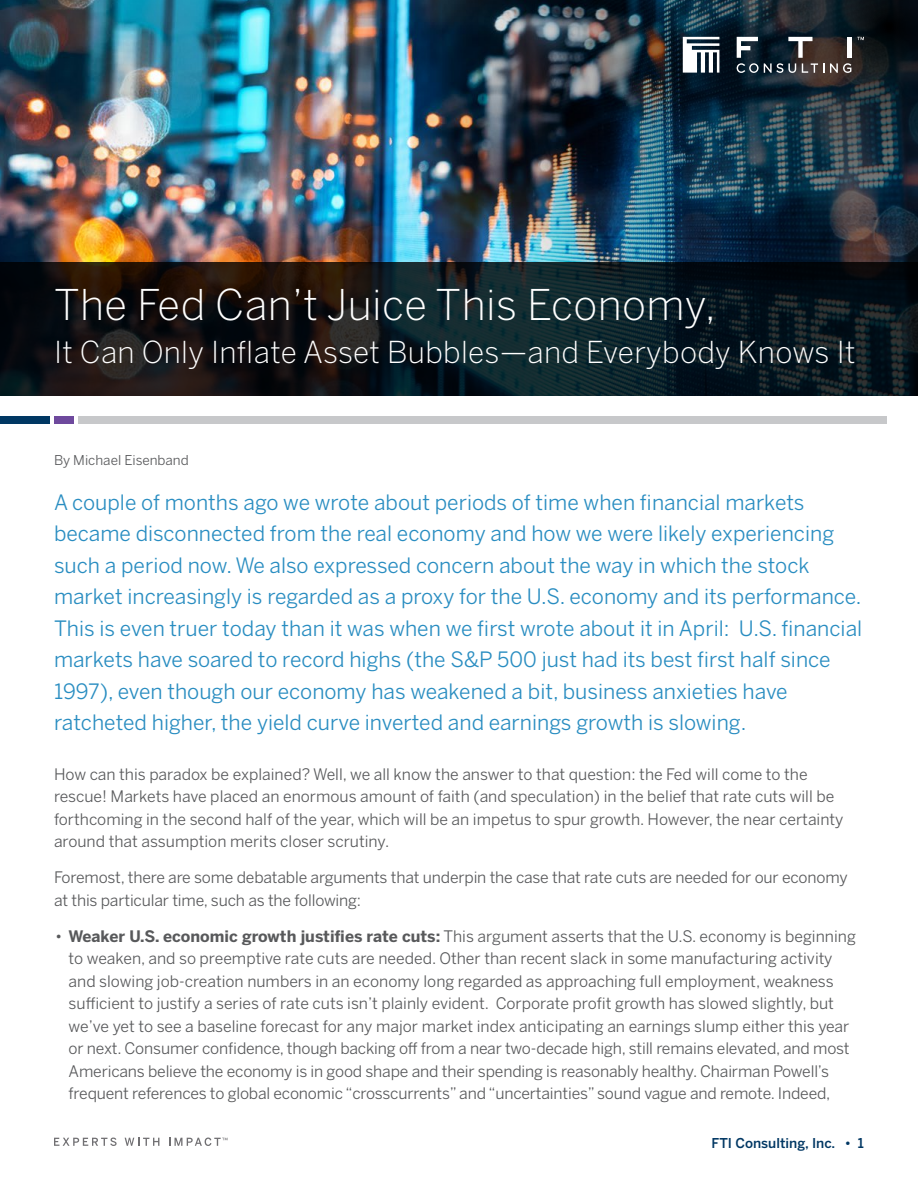
<style>
.page{position:relative;width:918px;height:1188px;background:#fff}
.page>*{position:absolute;margin:0;border:0;box-sizing:border-box;transform-origin:0 0}
.quotes{font:300 42px "Benton Sans";letter-spacing:.01em;color:#fff}
.quotes-2{font:300 30px "Benton Sans";letter-spacing:.01em;color:#fff}
.Intro_text{font:21px/31.5px "Benton Sans";color:#298dc1}
.Body_Text{font:15.75px/22.5px "Benton Sans";letter-spacing:-.01em;color:#58595b}
.t1{font:500 13.5px "Benton Sans";color:#003763}
.Body_Text-2{font:13.5px "Benton Sans";color:#58595b}
.s1{font-weight:700}
</style>
<div class="page">
<svg style="left:54px;top:1138px;width:63px;height:8px"></svg>
<svg style="left:125px;top:1138px;width:34px;height:8px"></svg>
<svg style="left:169px;top:1138px;width:58px;height:8px"></svg>
<img style="left:0;top:0;width:918px;height:263px">
<img style="left:415px;top:0;width:502px;height:263px">
<svg style="left:0;top:263px;width:918px;height:133px;background:#10181c"></svg>
<div style="left:54px;top:416px;width:19px;height:8px;background:#6e499d"></div>
<div style="left:78px;top:416px;width:809px;height:8px;background:#c7c8ca"></div>
<div style="left:0;top:416px;width:49px;height:8px;background:#003763"></div>
<svg style="left:683px;top:37px;width:36px;height:36px"></svg>
<svg style="left:830px;top:63px;width:21px;height:10px"></svg>
<svg style="left:857px;top:37px;width:7px;height:3px"></svg>
<div style="left:847px;top:37px;width:5px;height:21px;background:#fff"></div>
<svg style="left:737px;top:37px;width:87px;height:36px;background:#454b50"></svg>
<p class="quotes" style="left:54px;top:280px;width:664px">The Fed Can’t Juice This Economy,</p>
<p class="quotes-2" style="left:54px;top:334px;width:803px">It Can Only Inflate Asset Bubbles—and Everybody Knows It</p>
<p class="Body_Text-2" style="left:54px;top:452px;width:136px">By Michael Eisenband</p>
<p class="Intro_text" style="left:54px;top:486px;width:810px">A couple of months ago we wrote about periods of time when financial markets became disconnected from the real economy and how we were likely experiencing such a period now. We also expressed concern about the way in which the stock market increasingly is regarded as a proxy for the U.S. economy and its performance.<br>This is even truer today than it was when we first wrote about it in April: U.S. financial markets have soared to record highs (the S&amp;P 500 just had its best first half since 1997), even though our economy has weakened a bit, business anxieties have ratcheted higher, the yield curve inverted and earnings growth is slowing.</p>
<p class="Body_Text" style="left:54px;top:763px;width:791px">How can this paradox be explained? Well, we all know the answer to that question: the Fed will come to the rescue! Markets have placed an enormous amount of faith (and speculation) in the belief that rate cuts will be forthcoming in the second half of the year, which will be an impetus to spur growth. However, the near certainty around that assumption merits closer scrutiny.</p>
<p class="Body_Text" style="left:54px;top:866px;width:795px">Foremost, there are some debatable arguments that underpin the case that rate cuts are needed for our economy at this particular time, such as the following:</p>
<p class="Body_Text" style="left:69px;top:925px;width:789px;text-indent:-14px">• <span class="s1">Weaker U.S. economic growth justifies rate cuts:</span> This argument asserts that the U.S. economy is beginning to weaken, and so preemptive rate cuts are needed. Other than recent slack in some manufacturing activity and slowing job-creation numbers in an economy long regarded as approaching full employment, weakness sufficient to justify a series of rate cuts isn’t plainly evident. Corporate profit growth has slowed slightly, but we’ve yet to see a baseline forecast for any major market index anticipating an earnings slump either this year or next. Consumer confidence, though backing off from a near two-decade high, still remains elevated, and most Americans believe the economy is in good shape and their spending is reasonably healthy. Chairman Powell’s frequent references to global economic “crosscurrents” and “uncertainties” sound vague and remote. Indeed,</p>
<p class="t1" style="left:712px;top:1135px;width:154px">FTI Consulting, Inc. • 1</p>
</div>
